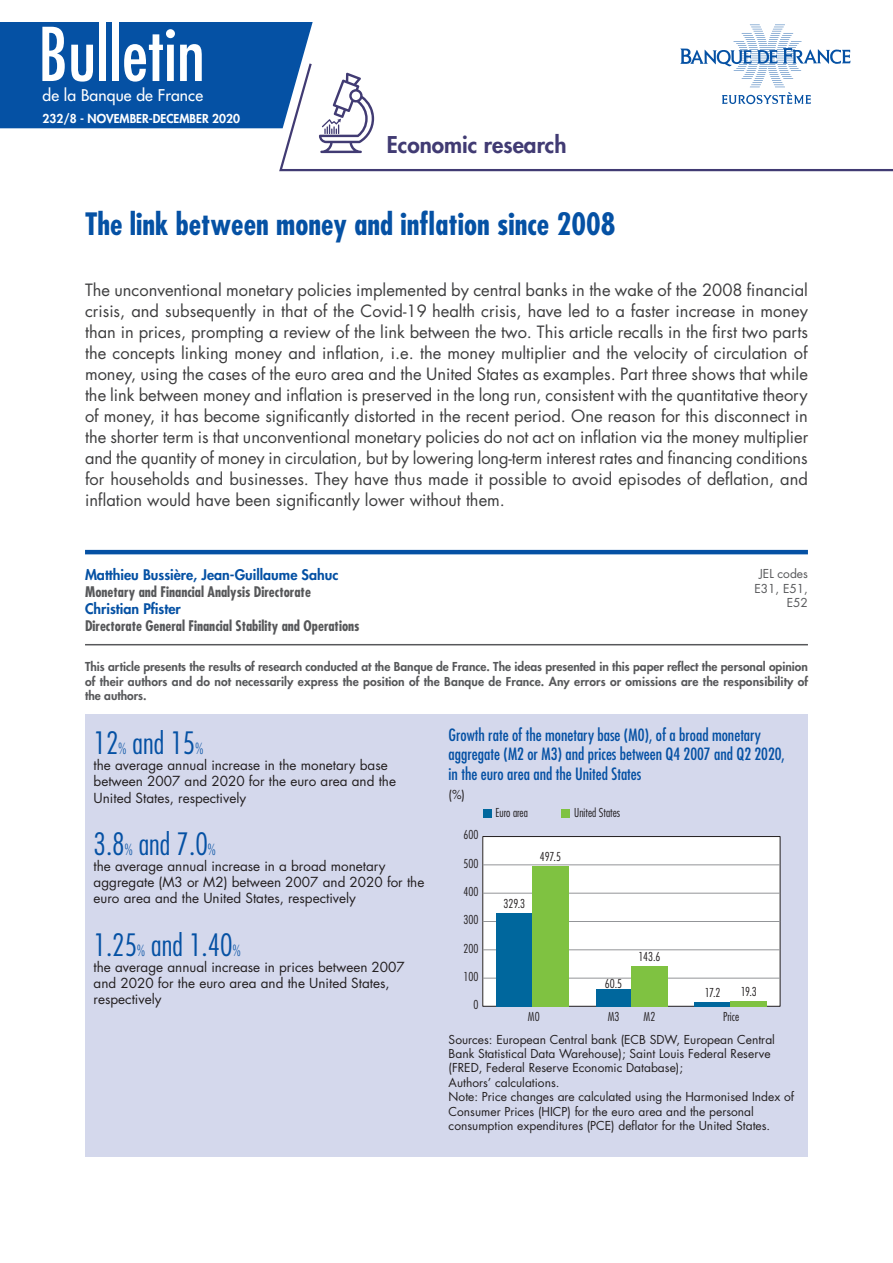
<style>
.page{position:relative;width:893px;height:1263px;background:#fff}
.page>*{position:absolute;margin:0;border:0;box-sizing:border-box;transform-origin:0 0}
.t1{font:condensed 72px "Futura Std";color:#fff}
.t2{font:700 condensed 30px "Futura Std";color:#0551a4}
.t3{font:300 condensed 30px "Futura Std";color:#0551a4}
.t4{font:800 22.5px "Futura Std";color:#413b73}
.t5{font:16.5px/21px "Futura Std";color:#3e3e3f;text-align:justify}
.t6{font:condensed 16.5px/19.8px "Futura Std";color:#0551a4}
.t7{font:500 15.75px "Futura Std";letter-spacing:.01em;color:#fff}
.t8{font:700 condensed 14.25px "Futura Std";color:#57585a}
.t9{font:800 14.25px "Futura Std";color:#0551a4}
.t10{font:13.5px/16.2px "Futura Std";color:#231f20}
.t11{font:12px/14.4px "Futura Std";color:#231f20}
.t12{font:800 12px/14.4px "Futura Std";letter-spacing:.005em;color:#57585a;text-align:justify}
.t13{font:300 condensed 12px "Futura Std";color:#231f20}
.t14{font:800 12px "Futura Std";color:#fff}
.t15{font:12px/14.4px "Futura Std";color:#57585a;text-align:right}
.s1{font-size:15px}
</style>
<div class="page">
<svg style="left:278px;top:72px;width:615px;height:99px"></svg>
<svg style="left:680px;top:25px;width:171px;height:79px"></svg>
<div style="left:0;top:22px;width:313px;height:106px;background:#0551a4"></div>
<svg style="left:319px;top:73px;width:55px;height:80px"></svg>
<hr style="left:85px;top:550px;width:723px;height:4px;background:#0551a4">
<hr style="left:85px;top:644px;width:723px;height:1px;background:#57585a">
<div style="left:85px;top:714px;width:723px;height:443px;background:#d4d8ec"></div>
<div style="left:483px;top:836px;width:297px;height:170px;background:#fff"></div>
<div style="left:483px;top:836px;width:297px;height:170px;border:1px solid #231f20"></div>
<div style="left:483px;top:809px;width:8px;height:9px;background:#00679d"></div>
<div style="left:561px;top:809px;width:9px;height:9px;background:#7fc241"></div>
<hr style="left:483px;top:978px;width:297px;height:1px;background:#939598">
<hr style="left:483px;top:949px;width:297px;height:1px;background:#939598">
<hr style="left:483px;top:921px;width:297px;height:1px;background:#939598">
<hr style="left:483px;top:893px;width:297px;height:1px;background:#939598">
<hr style="left:483px;top:864px;width:297px;height:1px;background:#939598">
<div style="left:496px;top:913px;width:36px;height:93px;background:#00679d"></div>
<div style="left:596px;top:989px;width:35px;height:17px;background:#00679d"></div>
<div style="left:695px;top:1001px;width:36px;height:5px;background:#00679d"></div>
<div style="left:532px;top:865px;width:37px;height:141px;background:#7fc241"></div>
<div style="left:631px;top:966px;width:37px;height:40px;background:#7fc241"></div>
<div style="left:731px;top:1001px;width:36px;height:5px;background:#7fc241"></div>
<h1 class="t1" style="left:38px;top:11px;width:168px">Bulletin</h1>
<p class="t7" style="left:43px;top:85px;width:162px">de la Banque de France</p>
<p class="t14" style="left:43px;top:111px;width:199px">232/8 - NOVEMBER-DECEMBER 2020</p>
<h3 class="t4" style="left:387px;top:131px;width:181px">Economic research</h3>
<h2 class="t2" style="left:85px;top:206px;width:532px">The link between money and inflation since 2008</h2>
<p class="t5" style="left:85px;top:280px;width:725px">The unconventional monetary policies implemented by central banks in the wake of the 2008 financial crisis, and subsequently in that of the Covid-19 health crisis, have led to a faster increase in money than in prices, prompting a review of the link between the two. This article recalls in the first two parts the concepts linking money and inflation, i.e. the money multiplier and the velocity of circulation of money, using the cases of the euro area and the United States as examples. Part three shows that while the link between money and inflation is preserved in the long run, consistent with the quantitative theory of money, it has become significantly distorted in the recent period. One reason for this disconnect in the shorter term is that unconventional monetary policies do not act on inflation via the money multiplier and the quantity of money in circulation, but by lowering long-term interest rates and financing conditions for households and businesses. They have thus made it possible to avoid episodes of deflation, and inflation would have been significantly lower without them.</p>
<p class="t9" style="left:85px;top:566px;width:255px">Matthieu Bussière, Jean-Guillaume Sahuc</p>
<p class="t8" style="left:85px;top:583px;width:227px">Monetary and Financial Analysis Directorate</p>
<p class="t9" style="left:85px;top:600px;width:97px">Christian Pfister</p>
<p class="t8" style="left:85px;top:617px;width:276px">Directorate General Financial Stability and Operations</p>
<p class="t12" style="left:85px;top:659px;width:725px">This article presents the results of research conducted at the Banque de France. The ideas presented in this paper reflect the personal opinion of their authors and do not necessarily express the position of the Banque de France. Any errors or omissions are the responsibility of the authors.</p>
<p class="t15" style="left:754px;top:567px;width:55px">JEL codes<br>E31, E51,<br>E52</p>
<h2 class="t3" style="left:94px;top:725px;width:111px">12<span class="s1">%</span> and 15<span class="s1">%</span></h2>
<p class="t10" style="left:94px;top:757px;width:304px">the average annual increase in the monetary base between 2007 and 2020 for the euro area and the<br>United States, respectively</p>
<h2 class="t3" style="left:94px;top:826px;width:124px">3.8<span class="s1">%</span> and 7.0<span class="s1">%</span></h2>
<p class="t10" style="left:94px;top:858px;width:332px">the average annual increase in a broad monetary aggregate (M3 or M2) between 2007 and 2020 for the euro area and the United States, respectively</p>
<h2 class="t3" style="left:94px;top:927px;width:149px">1.25<span class="s1">%</span> and 1.40<span class="s1">%</span></h2>
<p class="t10" style="left:94px;top:959px;width:313px">the average annual increase in prices between 2007 and 2020 for the euro area and the United States, respectively</p>
<p class="t6" style="left:449px;top:724px;width:338px">Growth rate of the monetary base (M0), of a broad monetary aggregate (M2 or M3) and prices between Q4 2007 and Q2 2020, in the euro area and the United States</p>
<p class="t11" style="left:449px;top:787px;width:18px">(%)</p>
<p class="t13" style="left:495px;top:805px;width:34px">Euro area</p>
<p class="t13" style="left:574px;top:805px;width:47px">United States</p>
<p class="t13" style="left:464px;top:828px;width:16px">600</p>
<p class="t13" style="left:464px;top:856px;width:16px">500</p>
<p class="t13" style="left:464px;top:884px;width:16px">400</p>
<p class="t13" style="left:464px;top:913px;width:16px">300</p>
<p class="t13" style="left:464px;top:941px;width:16px">200</p>
<p class="t13" style="left:464px;top:969px;width:16px">100</p>
<p class="t13" style="left:473px;top:998px;width:6px">0</p>
<p class="t13" style="left:503px;top:897px;width:23px">329.3</p>
<p class="t13" style="left:540px;top:849px;width:23px">497.5</p>
<p class="t13" style="left:605px;top:976px;width:19px">60.5</p>
<p class="t13" style="left:639px;top:949px;width:23px">143.6</p>
<p class="t13" style="left:705px;top:985px;width:17px">17.2</p>
<p class="t13" style="left:741px;top:984px;width:18px">19.3</p>
<p class="t13" style="left:528px;top:1009px;width:13px">M0</p>
<p class="t13" style="left:608px;top:1009px;width:13px">M3</p>
<p class="t13" style="left:644px;top:1009px;width:13px">M2</p>
<p class="t13" style="left:723px;top:1009px;width:18px">Price</p>
<p class="t11" style="left:449px;top:1032px;width:347px">Sources: European Central bank (ECB SDW, European Central Bank Statistical Data Warehouse); Saint Louis Federal Reserve (FRED, Federal Reserve Economic Database);<br>Authors’ calculations.<br>Note: Price changes are calculated using the Harmonised Index of Consumer Prices (HICP) for the euro area and the personal consumption expenditures (PCE) deflator for the United States.</p>
</div>
